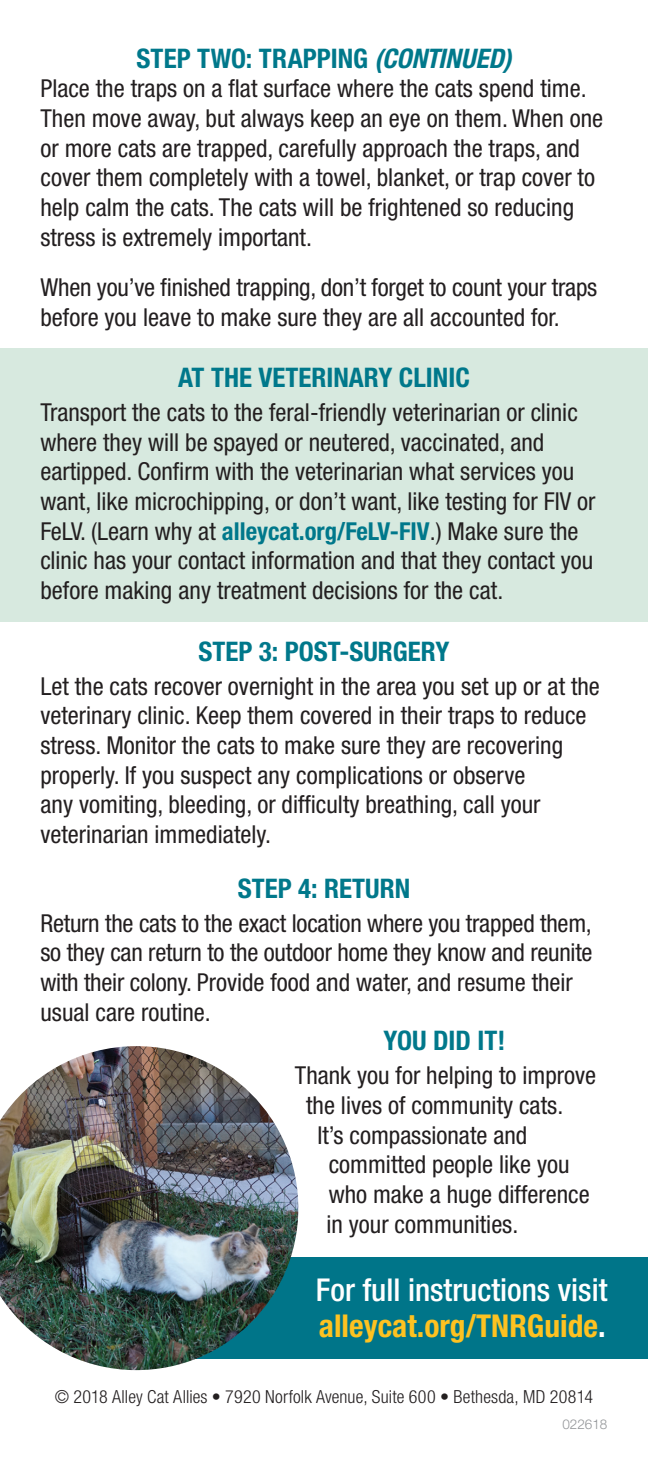
<style>
.page{position:relative;width:648px;height:1458px;background:#fff}
.page>*{position:absolute;margin:0;border:0;box-sizing:border-box;transform-origin:0 0}
.t1{font:500 condensed 31.5px/36px "Helvetica Neue LT Std";color:#fff}
.t2{font:700 condensed 27px "Helvetica Neue LT Std";color:#00788b}
.t3{font:condensed 24.75px/29.7px "Helvetica Neue LT Std";color:#231f20}
.t4{font:300 condensed 18px "Helvetica Neue LT Std";letter-spacing:.01em;color:#231f20}
.t5{font:300 13.5px "Helvetica Neue LT Std";color:#939598}
.s1{font-style:italic}
.s2{font-weight:700;color:#00788b}
.s3{font-weight:700;color:#fec221}
.s4{font-weight:700}
</style>
<div class="page">
<div style="left:0;top:348px;width:648px;height:273px;background:#d7e9df"></div>
<div style="left:125px;top:1257px;width:523px;height:101px;background:#007589"></div>
<img style="left:0;top:1046px;width:298px;height:324px">
<p class="t2" style="left:137px;top:42px;width:376px">STEP TWO: TRAPPING <span class="s1">(CONTINUED)</span></p>
<p class="t3" style="left:40px;top:74px;width:564px">Place the traps on a flat surface where the cats spend time.<br>Then move away, but always keep an eye on them. When one or more cats are trapped, carefully approach the traps, and cover them completely with a towel, blanket, or trap cover to help calm the cats. The cats will be frightened so reducing stress is extremely important.</p>
<p class="t3" style="left:40px;top:272px;width:558px">When you’ve finished trapping, don’t forget to count your traps before you leave to make sure they are all accounted for.</p>
<p class="t2" style="left:178px;top:361px;width:293px">AT THE VETERINARY CLINIC</p>
<p class="t3" style="left:40px;top:397px;width:557px">Transport the cats to the feral-friendly veterinarian or clinic where they will be spayed or neutered, vaccinated, and eartipped. Confirm with the veterinarian what services you want, like microchipping, or don’t want, like testing for FIV or FeLV. (Learn why at <span class="s2">alleycat.org/FeLV-FIV</span>.) Make sure the clinic has your contact information and that they contact you before making any treatment decisions for the cat.</p>
<p class="t2" style="left:199px;top:635px;width:252px">STEP 3: POST-SURGERY</p>
<p class="t3" style="left:40px;top:671px;width:561px">Let the cats recover overnight in the area you set up or at the veterinary clinic. Keep them covered in their traps to reduce stress. Monitor the cats to make sure they are recovering properly. If you suspect any complications or observe<br>any vomiting, bleeding, or difficulty breathing, call your veterinarian immediately.</p>
<p class="t2" style="left:238px;top:872px;width:174px">STEP 4: RETURN</p>
<p class="t3" style="left:40px;top:908px;width:554px">Return the cats to the exact location where you trapped them, so they can return to the outdoor home they know and reunite with their colony. Provide food and water, and resume their usual care routine.</p>
<p class="t2" style="left:384px;top:1025px;width:123px">YOU DID IT!</p>
<p class="t3" style="left:306px;top:1060px;width:292px;text-indent:-11px">Thank you for helping to improve the lives of community cats.</p>
<p class="t3" style="left:326px;top:1120px;width:265px;text-indent:-9px">It’s compassionate and committed people like you who make a huge difference in your communities.</p>
<p class="t1" style="left:316px;top:1271px;width:293px">For full instructions visit <span class="s3">alleycat.org/TNRGuide</span><span class="s4">.</span></p>
<p class="t4" style="left:55px;top:1386px;width:540px">© 2018 Alley Cat Allies • 7920 Norfolk Avenue, Suite 600 • Bethesda, MD 20814</p>
<p class="t5" style="left:562px;top:1416px;width:47px">022618</p>
</div>
